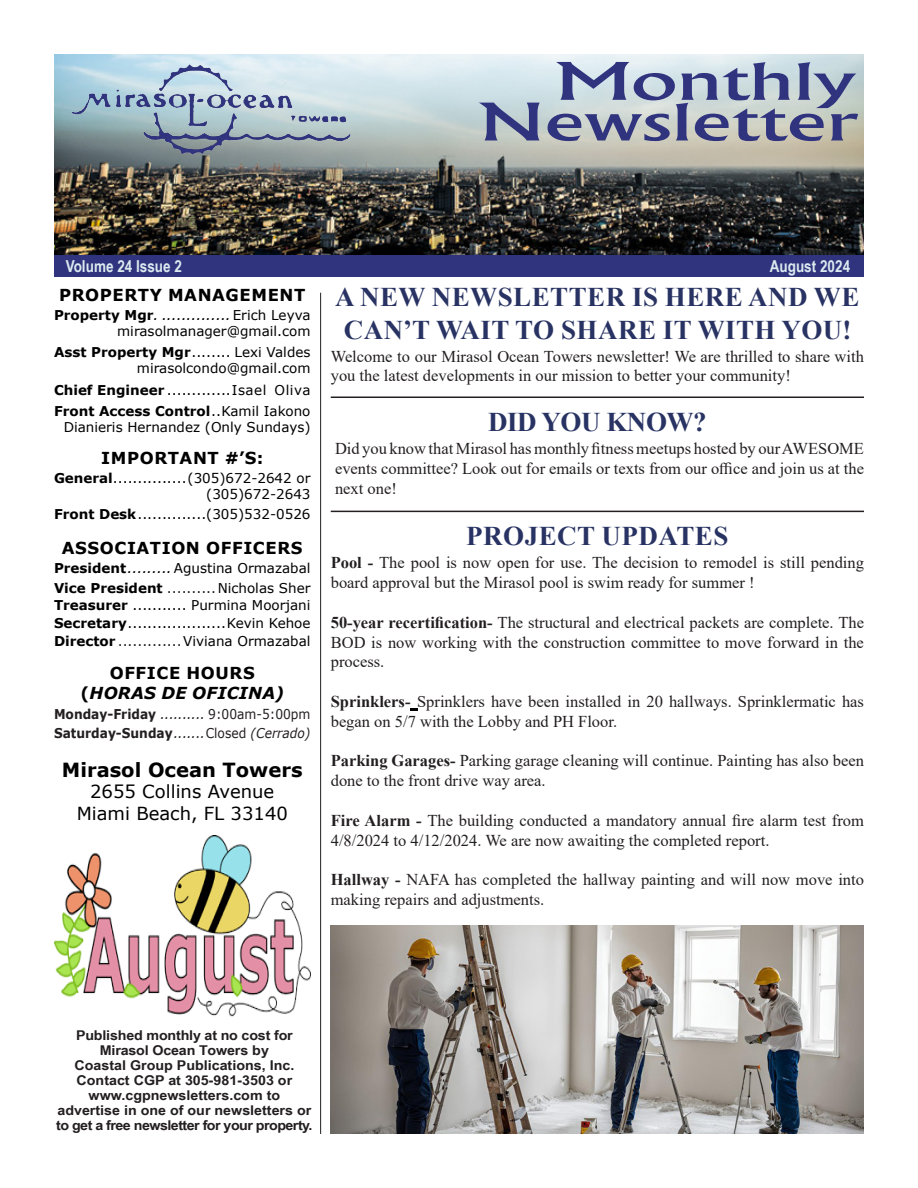
<style>
.page{position:relative;width:918px;height:1188px;background:#fff}
.page>*{position:absolute;margin:0;border:0;box-sizing:border-box;transform-origin:0 0}
.t1{font:500 49.5px "Albertus";color:#30347e;scale:1.68 1}
.t2{font:700 27px/32.4px "Times New Roman";letter-spacing:.02em;color:#293363;text-align:center}
.t3{font:700 27px "Times New Roman";letter-spacing:-.015em;color:#293363}
.t4{font:700 19.5px "Verdana";color:#000}
.t5{font:18px "Verdana";color:#000}
.Body_Text{font:16.5px/19.8px "Times New Roman";color:#231f20}
.t6{font:700 16.5px "Verdana";letter-spacing:.035em;color:#000}
.t7{font:700 16.5px "Arial Narrow";color:#dbeaef}
.t8{font:italic 700 16.5px "Verdana";letter-spacing:.015em;color:#000}
.t9{font:13.5px/16.2px "Verdana";color:#000;text-align:right}
.t10{font:700 13.5px/15px "Arial Narrow";color:#231f20;text-align:center;scale:1.29 1}
.t11{font:italic 13.5px "Verdana";color:#231f20;scale:.9 1}
.t12{font:italic 13.5px "Verdana";color:#000}
.t13{font:13.5px "Verdana";letter-spacing:.04em;color:#000}
.t14{font:700 13.5px "Verdana";color:#231f20;scale:.91 1}
.t15{font:700 13.5px "Verdana";color:#000}
.s1{font-weight:700;font-style:normal}
.s2{font-style:normal}
.s3{font-weight:700}
.s4{font-style:italic}
.s5{font-weight:400;color:#231f20}
.s6{font-weight:400}
.s7{color:#231f20}
.s8{font-weight:400;font-style:italic}
</style>
<div class="page">
<img style="left:331px;top:926px;width:533px;height:208px">
<img style="left:55px;top:54px;width:809px;height:201px">
<div style="left:54px;top:255px;width:810px;height:21px;background:#30347e"></div>
<hr style="left:320px;top:293px;width:1px;height:841px;background:#231f20">
<img style="left:54px;top:835px;width:256px;height:182px">
<svg style="left:411px;top:709px;width:6px;height:2px"></svg>
<hr style="left:331px;top:511px;width:533px;height:1px;background:#231f20">
<img style="left:66px;top:62px;width:290px;height:95px">
<hr style="left:331px;top:397px;width:533px;height:1px;background:#231f20">
<p class="t1" style="left:555px;top:51px;width:180px">Monthly</p>
<p class="t1" style="left:477px;top:92px;width:228px">Newsletter</p>
<p class="t7" style="left:66px;top:253px;width:118px">Volume 24 Issue 2</p>
<p class="t7" style="left:770px;top:253px;width:82px">August 2024</p>
<p class="t6" style="left:59px;top:283px;width:248px">PROPERTY MANAGEMENT</p>
<p class="t12" style="left:54px;top:306px;width:258px"><span class="s1">Property Mgr</span>. ..............<span class="s2">Erich Leyva</span></p>
<p class="t9" style="left:117px;top:323px;width:195px">mirasolmanager@gmail.com</p>
<p class="t9" style="left:54px;top:344px;width:258px"><span class="s3">Asst Property Mgr</span>........ Lexi Valdes mirasolcondo@gmail.com</p>
<p class="t13" style="left:54px;top:380px;width:258px"><span class="s3">Chief Engineer</span> .............Isael Oliva</p>
<p class="t9" style="left:54px;top:402px;width:258px"><span class="s3">Front Access Control</span>..Kamil Iakono<br>Dianieris Hernandez (Only Sundays)</p>
<p class="t6" style="left:101px;top:446px;width:164px">IMPORTANT #’S:</p>
<p class="t9" style="left:54px;top:470px;width:258px"><span class="s3">General</span>...............(305)672-2642 or (305)672-2643</p>
<p class="t9" style="left:54px;top:506px;width:258px"><span class="s3">Front Desk</span>..............(305)532-0526</p>
<p class="t6" style="left:62px;top:536px;width:242px">ASSOCIATION OFFICERS</p>
<p class="t9" style="left:54px;top:560px;width:258px"><span class="s3">President</span><span class="s4">.........</span>Agustina Ormazabal</p>
<p class="t15" style="left:54px;top:578px;width:258px">Vice President <span class="s5">..........</span><span class="s6">Nicholas Sher</span></p>
<p class="t9" style="left:54px;top:597px;width:258px"><span class="s3">Treasurer</span> ........... Purmina Moorjani</p>
<p class="t9" style="left:54px;top:615px;width:258px"><span class="s3">Secretary</span>....................Kevin Kehoe</p>
<p class="t9" style="left:54px;top:633px;width:258px"><span class="s3">Director</span> <span class="s7">.............</span>Viviana Ormazabal</p>
<p class="t6" style="left:110px;top:662px;width:146px">OFFICE HOURS</p>
<p class="t8" style="left:80px;top:682px;width:205px"><span class="s2">(</span>HORAS DE OFICINA)</p>
<p class="t14" style="left:54px;top:704px;width:283px">Monday-Friday <span class="s8">..........</span> <span class="s6">9:00am-5:00pm</span></p>
<p class="t11" style="left:54px;top:724px;width:287px"><span class="s1">Saturday-Sunday</span>.......<span class="s2">Closed</span> (Cerrado)</p>
<p class="t4" style="left:62px;top:756px;width:242px">Mirasol Ocean Towers</p>
<p class="t5" style="left:90px;top:779px;width:186px">2655 Collins Avenue</p>
<p class="t5" style="left:77px;top:801px;width:213px">Miami Beach, FL 33140</p>
<p class="t2" style="left:335px;top:280px;width:526px">A NEW NEWSLETTER IS HERE AND WE<br>CAN’T WAIT TO SHARE IT WITH YOU!</p>
<p class="Body_Text" style="left:331px;top:346px;width:535px">Welcome to our Mirasol Ocean Towers newsletter! We are thrilled to share with you the latest developments in our mission to better your community!</p>
<p class="t3" style="left:488px;top:403px;width:220px">DID YOU KNOW?</p>
<p class="Body_Text" style="left:335px;top:438px;width:530px;text-align:justify">Did you know that Mirasol has monthly fitness meetups hosted by our AWESOME events committee? Look out for emails or texts from our office and join us at the next one!</p>
<p class="t2" style="left:466px;top:519px;width:264px">PROJECT UPDATES</p>
<p class="Body_Text" style="left:331px;top:553px;width:535px"><span class="s3">Pool -</span> The pool is now open for use. The decision to remodel is still pending board approval but the Mirasol pool is swim ready for summer !</p>
<p class="Body_Text" style="left:331px;top:612px;width:535px;text-align:justify"><span class="s3">50-year recertification-</span> The structural and electrical packets are complete. The BOD is now working with the construction committee to move forward in the process.</p>
<p class="Body_Text" style="left:331px;top:691px;width:535px"><span class="s3">Sprinklers-</span> Sprinklers have been installed in 20 hallways. Sprinklermatic has began on 5/7 with the Lobby and PH Floor.</p>
<p class="Body_Text" style="left:331px;top:751px;width:535px"><span class="s3">Parking Garages-</span> Parking garage cleaning will continue. Painting has also been done to the front drive way area.</p>
<p class="Body_Text" style="left:331px;top:810px;width:535px"><span class="s3">Fire Alarm -</span> The building conducted a mandatory annual fire alarm test from<br>4/8/2024 to 4/12/2024. We are now awaiting the completed report.</p>
<p class="Body_Text" style="left:331px;top:869px;width:535px"><span class="s3">Hallway -</span> NAFA has completed the hallway painting and will now move into making repairs and adjustments.</p>
<p class="t10" style="left:56px;top:1027px;width:200px">Published monthly at no cost for<br>Mirasol Ocean Towers by<br>Coastal Group Publications, Inc.<br>Contact CGP at 305-981-3503 or www.cgpnewsletters.com to advertise in one of our newsletters or to get a free newsletter for your property.</p>
</div>
